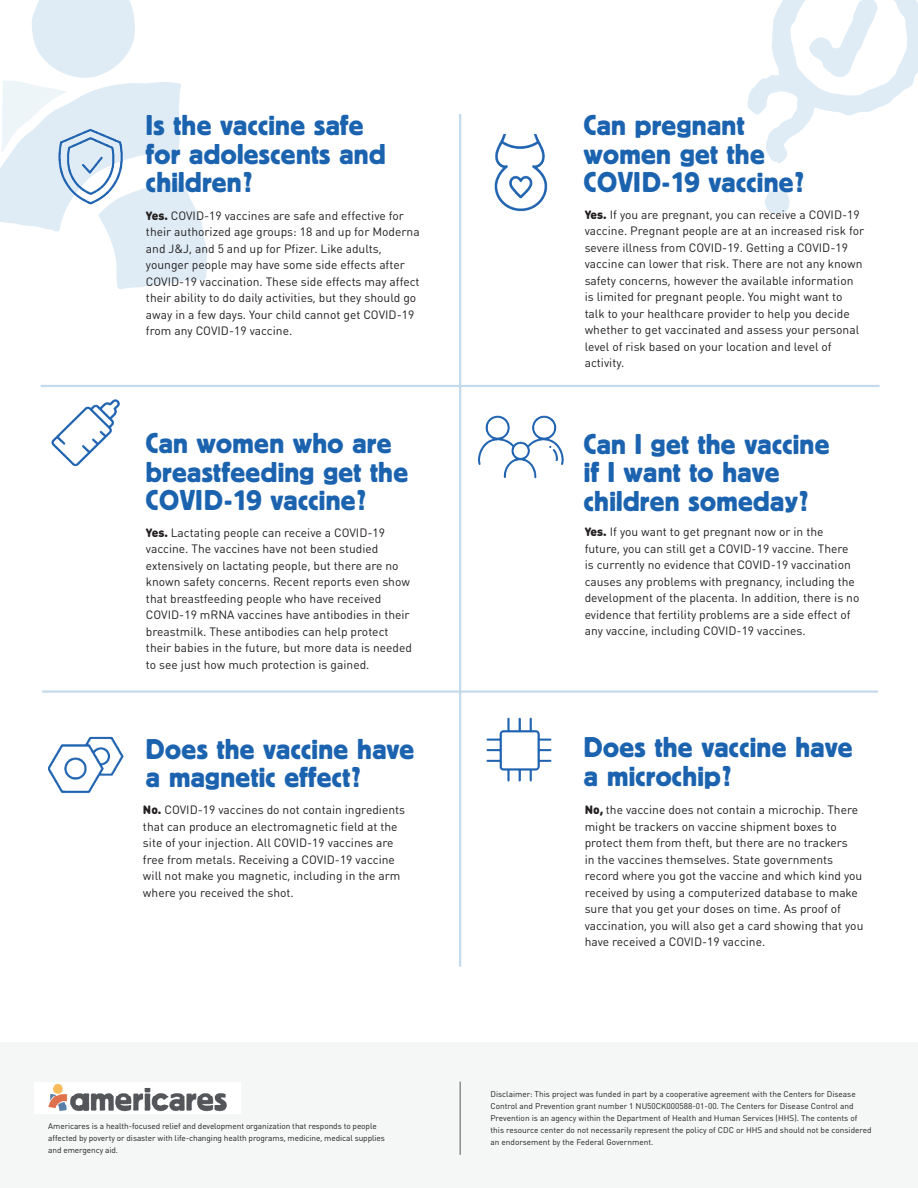
<style>
.page{position:relative;width:918px;height:1188px;background:#fff}
.page>*{position:absolute;margin:0;border:0;box-sizing:border-box;transform-origin:0 0}
.t1{font:28.5px/28.5px "Block Berthold BQ";letter-spacing:.01em;color:#1b63af}
.t2{font:12px/16.5px "DIN Round Pro";color:#231f20}
.t3{font:8.25px/12px "DIN Round Pro";color:#231f20}
.s1{font-weight:900}
</style>
<div class="page">
<svg style="left:0;top:0;width:207px;height:289px"></svg>
<svg style="left:747px;top:0;width:171px;height:163px"></svg>
<svg style="left:765px;top:190px;width:25px;height:24px"></svg>
<div style="left:0;top:1042px;width:918px;height:146px;background:#f5f7f7"></div>
<hr style="left:460px;top:1082px;width:1px;height:73px;background:#57585a">
<img style="left:48px;top:1084px;width:179px;height:28px">
<img style="left:494px;top:134px;width:54px;height:78px">
<img style="left:478px;top:415px;width:86px;height:64px">
<img style="left:51px;top:400px;width:69px;height:67px">
<img style="left:49px;top:736px;width:75px;height:57px">
<img style="left:486px;top:717px;width:66px;height:65px">
<img style="left:49px;top:118px;width:81px;height:101px">
<hr style="left:459px;top:114px;width:2px;height:853px;background:#c3daed">
<hr style="left:41px;top:385px;width:839px;height:2px;background:#c3daed">
<hr style="left:42px;top:690px;width:836px;height:3px;background:#c3daed">
<h1 class="t1" style="left:146px;top:112px;width:241px">Is the vaccine safe for adolescents and children?</h1>
<p class="t2" style="left:146px;top:207px;width:275px"><span class="s1">Yes.</span> COVID-19 vaccines are safe and effective for their authorized age groups: 18 and up for Moderna and J&amp;J, and 5 and up for Pfizer. Like adults, younger people may have some side effects after COVID-19 vaccination. These side effects may affect their ability to do daily activities, but they should go away in a few days. Your child cannot get COVID-19 from any COVID-19 vaccine.</p>
<h1 class="t1" style="left:146px;top:430px;width:264px">Can women who are breastfeeding get the<br>COVID-19 vaccine?</h1>
<p class="t2" style="left:146px;top:524px;width:268px"><span class="s1">Yes.</span> Lactating people can receive a COVID-19 vaccine. The vaccines have not been studied extensively on lactating people, but there are no known safety concerns. Recent reports even show that breastfeeding people who have received COVID-19 mRNA vaccines have antibodies in their breastmilk. These antibodies can help protect their babies in the future, but more data is needed to see just how much protection is gained.</p>
<h1 class="t1" style="left:146px;top:735px;width:270px">Does the vaccine have a magnetic effect?</h1>
<p class="t2" style="left:143px;top:801px;width:264px"><span class="s1">No.</span> COVID-19 vaccines do not contain ingredients that can produce an electromagnetic field at the site of your injection. All COVID-19 vaccines are free from metals. Receiving a COVID-19 vaccine will not make you magnetic, including in the arm where you received the shot.</p>
<p class="t3" style="left:48px;top:1120px;width:338px">Americares is a health-focused relief and development organization that responds to people affected by poverty or disaster with life-changing health programs, medicine, medical supplies and emergency aid.</p>
<h1 class="t1" style="left:584px;top:112px;width:222px">Can pregnant women get the<br>COVID-19 vaccine?</h1>
<p class="t2" style="left:585px;top:206px;width:281px"><span class="s1">Yes.</span> If you are pregnant, you can receive a COVID-19 vaccine. Pregnant people are at an increased risk for severe illness from COVID-19. Getting a COVID-19 vaccine can lower that risk. There are not any known safety concerns, however the available information is limited for pregnant people. You might want to talk to your healthcare provider to help you decide whether to get vaccinated and assess your personal level of risk based on your location and level of activity.</p>
<h1 class="t1" style="left:584px;top:430px;width:247px">Can I get the vaccine if I want to have children someday?</h1>
<p class="t2" style="left:585px;top:523px;width:276px"><span class="s1">Yes.</span> If you want to get pregnant now or in the future, you can still get a COVID-19 vaccine. There is currently no evidence that COVID-19 vaccination causes any problems with pregnancy, including the development of the placenta. In addition, there is no evidence that fertility problems are a side effect of any vaccine, including COVID-19 vaccines.</p>
<h1 class="t1" style="left:584px;top:734px;width:270px">Does the vaccine have a microchip?</h1>
<p class="t2" style="left:585px;top:801px;width:280px"><span class="s1">No,</span> the vaccine does not contain a microchip. There might be trackers on vaccine shipment boxes to protect them from theft, but there are no trackers<br>in the vaccines themselves. State governments record where you got the vaccine and which kind you received by using a computerized database to make sure that you get your doses on time. As proof of vaccination, you will also get a card showing that you have received a COVID-19 vaccine.</p>
<p class="t3" style="left:490px;top:1088px;width:383px">Disclaimer: This project was funded in part by a cooperative agreement with the Centers for Disease Control and Prevention grant number 1 NU50CK000588-01-00. The Centers for Disease Control and Prevention is an agency within the Department of Health and Human Services (HHS). The contents of this resource center do not necessarily represent the policy of CDC or HHS and should not be considered an endorsement by the Federal Government.</p>
</div>
